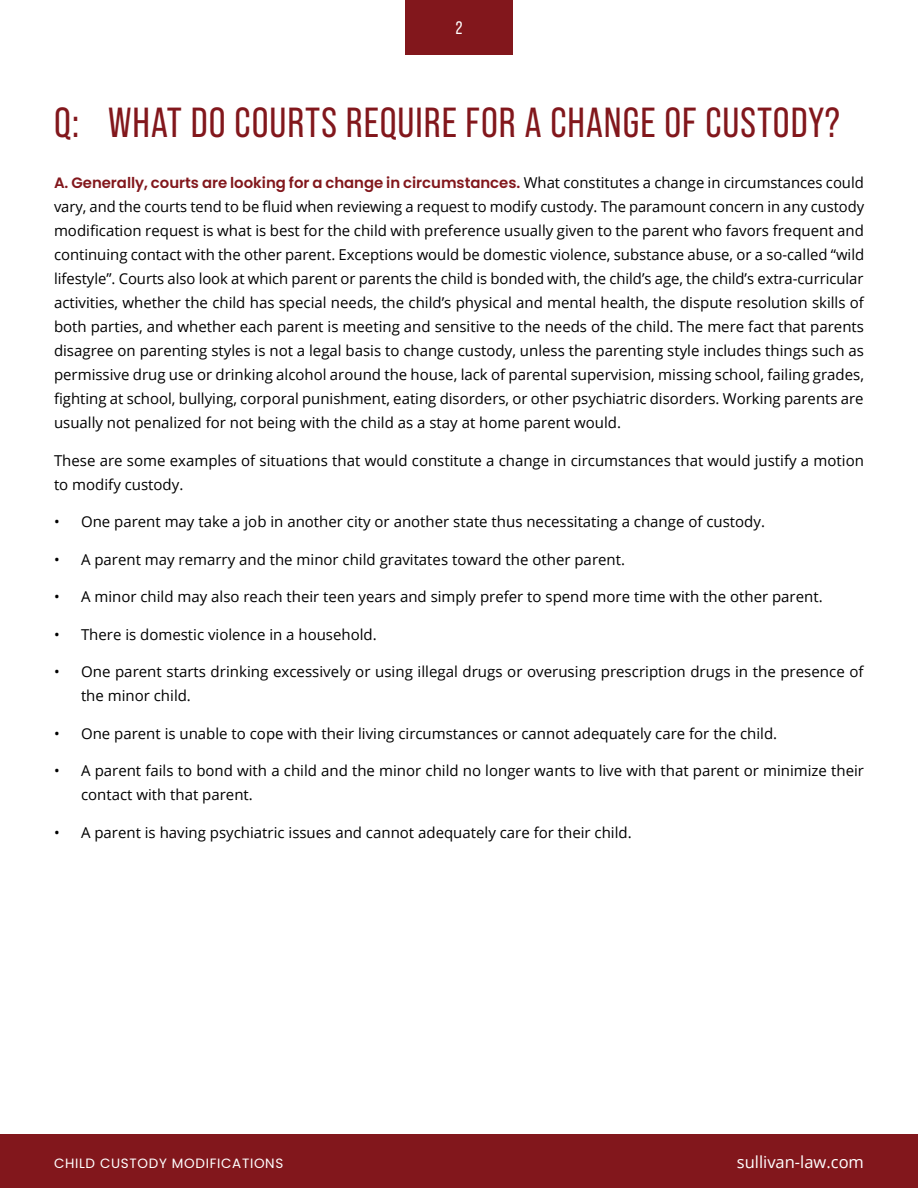
<style>
.page{position:relative;width:918px;height:1188px;background:#fff}
.page>*{position:absolute;margin:0;border:0;box-sizing:border-box;transform-origin:0 0}
.Subsection_Title_A{font:42px "Bebas Neue Pro";letter-spacing:.025em;color:#82171c}
.t1{font:18px "Bebas Neue Pro";color:#fff}
.t2{font:16.5px "Open Sans";color:#fff}
.A__Text_Paragraph{font:15px/24px "Open Sans";color:#000}
.P1_-_Basic_Paragraph{font:15px/24px "Open Sans";color:#000}
.t3{font:13.5px "Poppins";letter-spacing:.05em;color:#fff}
.s1{font-family:"Poppins";font-weight:600;color:#82171c}
</style>
<div class="page">
<div style="left:405px;top:0;width:108px;height:54px;background:#82171c"></div>
<div style="left:0;top:1134px;width:918px;height:54px;background:#82171c"></div>
<p class="t1" style="left:456px;top:18px;width:8px">2</p>
<p class="Subsection_Title_A" style="left:54px;top:99px;width:788px">Q: WHAT DO COURTS REQUIRE FOR A CHANGE OF CUSTODY?</p>
<p class="A__Text_Paragraph" style="left:54px;top:171px;width:812px;text-align:justify"><span class="s1">A. Generally, courts are looking for a change in circumstances.</span> What constitutes a change in circumstances could vary, and the courts tend to be fluid when reviewing a request to modify custody. The paramount concern in any custody modification request is what is best for the child with preference usually given to the parent who favors frequent and continuing contact with the other parent. Exceptions would be domestic violence, substance abuse, or a so-called “wild lifestyle”. Courts also look at which parent or parents the child is bonded with, the child’s age, the child’s extra-curricular activities, whether the child has special needs, the child’s physical and mental health, the dispute resolution skills of both parties, and whether each parent is meeting and sensitive to the needs of the child. The mere fact that parents disagree on parenting styles is not a legal basis to change custody, unless the parenting style includes things such as permissive drug use or drinking alcohol around the house, lack of parental supervision, missing school, failing grades, fighting at school, bullying, corporal punishment, eating disorders, or other psychiatric disorders. Working parents are usually not penalized for not being with the child as a stay at home parent would.</p>
<p class="P1_-_Basic_Paragraph" style="left:54px;top:448px;width:811px">These are some examples of situations that would constitute a change in circumstances that would justify a motion to modify custody.</p>
<p class="A__Text_Paragraph" style="left:54px;top:510px;width:713px">• One parent may take a job in another city or another state thus necessitating a change of custody.</p>
<p class="A__Text_Paragraph" style="left:54px;top:547px;width:573px">• A parent may remarry and the minor child gravitates toward the other parent.</p>
<p class="A__Text_Paragraph" style="left:54px;top:585px;width:770px">• A minor child may also reach their teen years and simply prefer to spend more time with the other parent.</p>
<p class="A__Text_Paragraph" style="left:54px;top:622px;width:324px">• There is domestic violence in a household.</p>
<p class="A__Text_Paragraph" style="left:81px;top:660px;width:784px;text-indent:-27px">• One parent starts drinking excessively or using illegal drugs or overusing prescription drugs in the presence of the minor child.</p>
<p class="A__Text_Paragraph" style="left:54px;top:721px;width:725px">• One parent is unable to cope with their living circumstances or cannot adequately care for the child.</p>
<p class="A__Text_Paragraph" style="left:81px;top:759px;width:785px;text-indent:-27px">• A parent fails to bond with a child and the minor child no longer wants to live with that parent or minimize their contact with that parent.</p>
<p class="A__Text_Paragraph" style="left:54px;top:820px;width:579px">• A parent is having psychiatric issues and cannot adequately care for their child.</p>
<p class="t3" style="left:54px;top:1156px;width:231px">CHILD CUSTODY MODIFICATIONS</p>
<p class="t2" style="left:737px;top:1151px;width:129px">sullivan-law.com</p>
</div>
